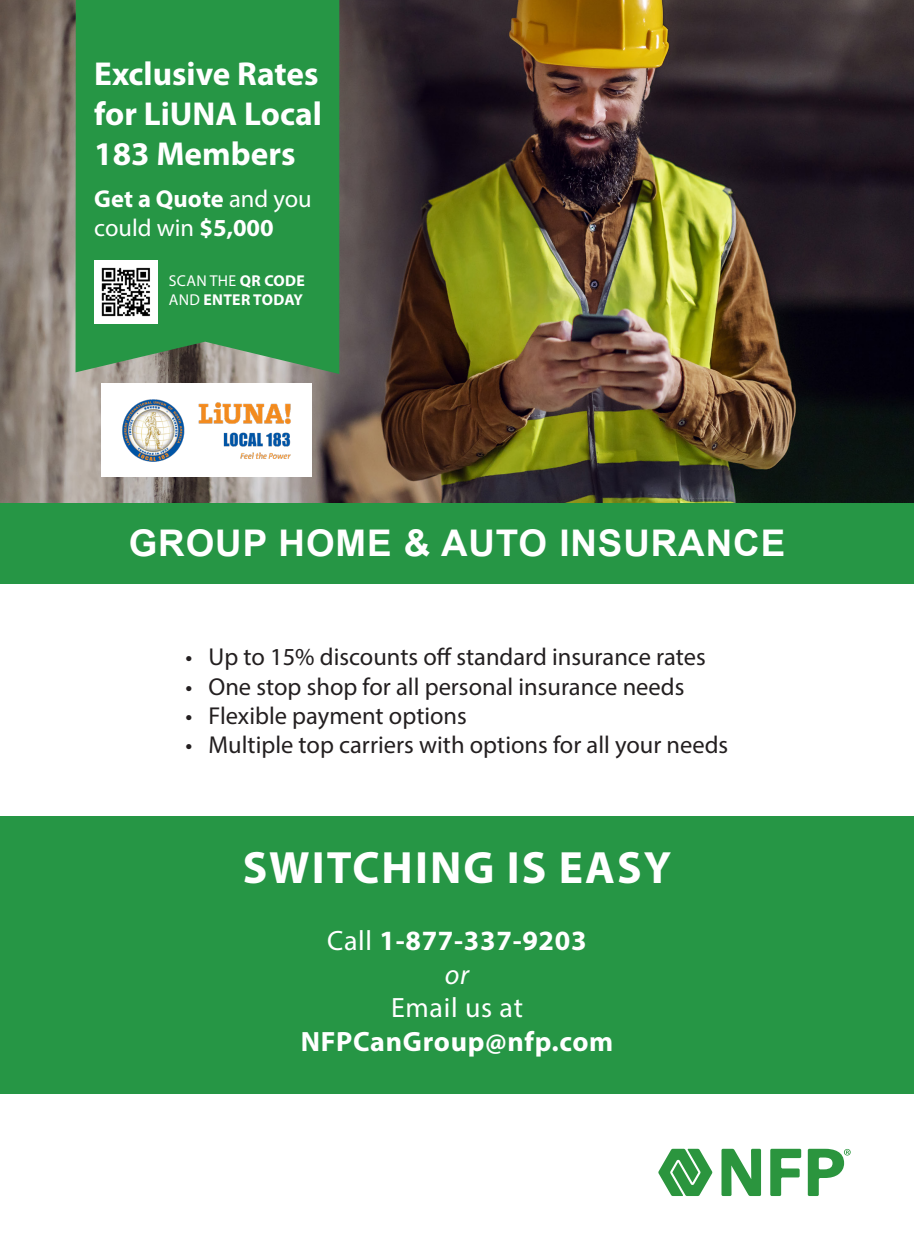
<style>
.page{position:relative;width:914px;height:1260px;background:#fff}
.page>*{position:absolute;margin:0;border:0;box-sizing:border-box;transform-origin:0 0}
.t1{font:700 45.5px "Myriad Pro";letter-spacing:.045em;color:#fff}
.t2{font:700 36.75px "Arial";letter-spacing:.025em;color:#fff}
.t3{font:700 33.25px/39.9px "Myriad Pro";color:#fff}
.t4{font:700 28px "Myriad Pro";letter-spacing:.025em;color:#fff}
.t5{font:28px "Myriad Pro";letter-spacing:.025em;color:#fff}
.t6{font:italic 28px "Myriad Pro";color:#fff}
.t7{font:24.5px "Myriad Pro";color:#231f20}
.t8{font:700 24.5px/29.4px "Myriad Pro";color:#fff}
.t9{font:15.75px "Myriad Pro";letter-spacing:.02em;color:#fff}
.t10{font:700 15.75px "Myriad Pro";letter-spacing:.02em;color:#fff}
.s1{font-weight:400}
.s2{font-weight:700}
</style>
<div class="page">
<div style="left:0;top:817px;width:914px;height:277px;background:#269645"></div>
<img style="left:0;top:0;width:914px;height:503px">
<svg style="left:658px;top:1149px;width:54px;height:47px"></svg>
<svg style="left:770px;top:1149px;width:31px;height:47px"></svg>
<svg style="left:721px;top:1149px;width:40px;height:47px"></svg>
<svg style="left:807px;top:1149px;width:43px;height:47px"></svg>
<div style="left:0;top:503px;width:914px;height:81px;background:#269645"></div>
<div style="left:76px;top:0;width:263px;height:374px;background:#269645"></div>
<div style="left:101px;top:383px;width:210px;height:93px;background:#fff"></div>
<img style="left:122px;top:399px;width:169px;height:63px">
<img style="left:94px;top:260px;width:63px;height:63px">
<p class="t3" style="left:94px;top:53px;width:226px">Exclusive Rates</p>
<p class="t3" style="left:94px;top:93px;width:229px">for LiUNA Local<br>183 Members</p>
<p class="t8" style="left:94px;top:183px;width:219px">Get a Quote <span class="s1">and you could win</span> $5,000</p>
<p class="t9" style="left:169px;top:271px;width:137px">SCAN THE <span class="s2">QR CODE</span></p>
<p class="t10" style="left:169px;top:290px;width:136px"><span class="s1">AND</span> ENTER TODAY</p>
<p class="t2" style="left:129px;top:518px;width:658px">GROUP HOME &amp; AUTO INSURANCE</p>
<p class="t7" style="left:185px;top:642px;width:522px">• Up to 15% discounts off standard insurance rates</p>
<p class="t7" style="left:185px;top:671px;width:500px">• One stop shop for all personal insurance needs</p>
<p class="t7" style="left:185px;top:701px;width:283px">• Flexible payment options</p>
<p class="t7" style="left:185px;top:730px;width:544px">• Multiple top carriers with options for all your needs</p>
<p class="t1" style="left:243px;top:838px;width:430px">SWITCHING IS EASY</p>
<p class="t4" style="left:327px;top:923px;width:261px"><span class="s1">Call</span> 1-877-337-9203</p>
<p class="t6" style="left:445px;top:957px;width:26px">or</p>
<p class="t5" style="left:391px;top:991px;width:133px">Email us at</p>
<p class="t4" style="left:301px;top:1023px;width:314px">NFPCanGroup@nfp.com</p>
</div>
